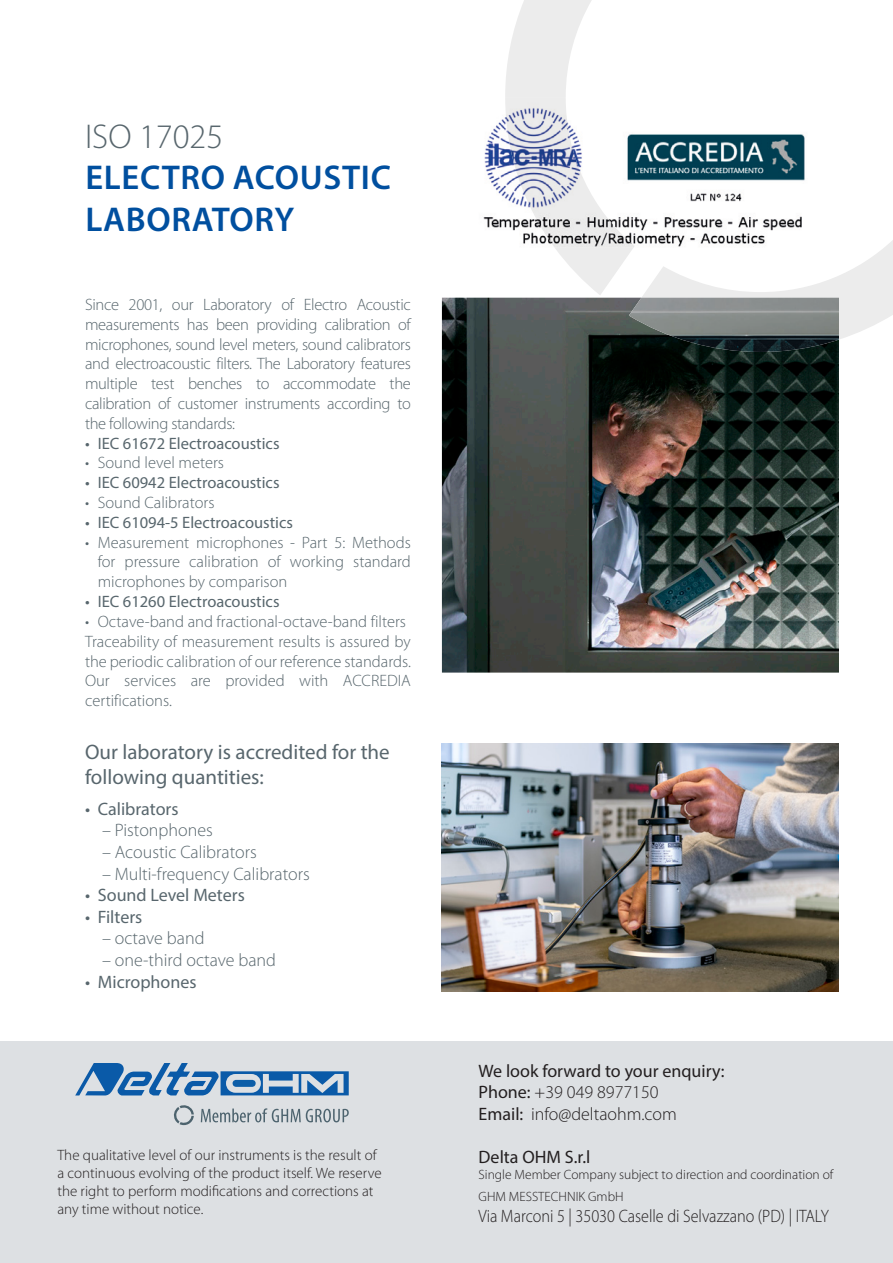
<style>
.page{position:relative;width:893px;height:1263px;background:#fff}
.page>*{position:absolute;margin:0;border:0;box-sizing:border-box;transform-origin:0 0}
.t1{font:600 34.5px/41.4px "Myriad Pro";letter-spacing:.02em;color:#004f9f}
.t2{font:300 34.5px "Myriad Pro";color:#58666d}
.t3{font:21px/25.2px "Myriad Pro";color:#58666d}
.t4{font:300 18px "Myriad Pro";color:#58666d}
.t5{font:18px/21.6px "Myriad Pro";color:#231f20}
.t6{font:18px "Myriad Pro";color:#58666d}
.t7{font:300 18px "Myriad Pro";color:#231f20;scale:.9 1}
.t8{font:300 16.5px/19.8px "Myriad Pro";color:#58666d;text-align:justify}
.t9{font:16.5px "Myriad Pro";color:#58666d}
.t10{font:300 15px/18px "Myriad Pro";color:#231f20}
.t11{font:300 13.5px/21.6px "Myriad Pro";color:#231f20}
.s1{font-weight:300}
</style>
<div class="page">
<div style="left:0;top:1042px;width:893px;height:221px;background:#dde0e3"></div>
<svg style="left:75px;top:1063px;width:274px;height:32px"></svg>
<svg style="left:201px;top:1108px;width:148px;height:14px"></svg>
<svg style="left:174px;top:1105px;width:20px;height:20px"></svg>
<img style="left:442px;top:298px;width:397px;height:375px">
<svg style="left:505px;top:0;width:128px;height:295px"></svg>
<svg style="left:641px;top:240px;width:252px;height:99px"></svg>
<img style="left:629px;top:298px;width:210px;height:54px">
<img style="left:442px;top:743px;width:397px;height:249px">
<img style="left:483px;top:117px;width:348px;height:131px">
<img style="left:505px;top:98px;width:130px;height:150px">
<h1 class="t2" style="left:85px;top:118px;width:140px">ISO 17025</h1>
<h1 class="t1" style="left:85px;top:156px;width:307px">ELECTRO ACOUSTIC<br>LABORATORY</h1>
<p class="t8" style="left:85px;top:295px;width:327px">Since 2001, our Laboratory of Electro Acoustic measurements has been providing calibration of microphones, sound level meters, sound calibrators and electroacoustic filters. The Laboratory features multiple test benches to accommodate the calibration of customer instruments according to the following standards:</p>
<p class="t9" style="left:85px;top:433px;width:196px">• IEC 61672 Electroacoustics</p>
<p class="t8" style="left:85px;top:453px;width:141px">• Sound level meters</p>
<p class="t9" style="left:85px;top:473px;width:196px">• IEC 60942 Electroacoustics</p>
<p class="t8" style="left:85px;top:493px;width:131px">• Sound Calibrators</p>
<p class="t9" style="left:85px;top:512px;width:210px">• IEC 61094-5 Electroacoustics</p>
<p class="t8" style="left:98px;top:532px;width:315px;text-indent:-13px">• Measurement microphones - Part 5: Methods for pressure calibration of working standard microphones by comparison</p>
<p class="t9" style="left:85px;top:591px;width:196px">• IEC 61260 Electroacoustics</p>
<p class="t8" style="left:85px;top:612px;width:327px;text-align:left">• Octave-band and fractional-octave-band filters Traceability of measurement results is assured by the periodic calibration of our reference standards.<br>Our services are provided with ACCREDIA certifications.</p>
<p class="t3" style="left:85px;top:739px;width:306px">Our laboratory is accredited for the following quantities:</p>
<p class="t6" style="left:85px;top:798px;width:95px">• Calibrators</p>
<p class="t4" style="left:102px;top:820px;width:112px">– Pistonphones</p>
<p class="t4" style="left:102px;top:842px;width:156px">– Acoustic Calibrators</p>
<p class="t4" style="left:102px;top:864px;width:209px">– Multi-frequency Calibrators</p>
<p class="t6" style="left:85px;top:884px;width:161px">• Sound Level Meters</p>
<p class="t6" style="left:85px;top:906px;width:59px">• Filters</p>
<p class="t4" style="left:102px;top:928px;width:104px">– octave band</p>
<p class="t4" style="left:102px;top:950px;width:176px">– one-third octave band</p>
<p class="t6" style="left:85px;top:970px;width:113px">• Microphones</p>
<p class="t10" style="left:57px;top:1146px;width:326px">The qualitative level of our instruments is the result of a continuous evolving of the product itself. We reserve the right to perform modifications and corrections at any time without notice.</p>
<p class="t5" style="left:479px;top:1059px;width:248px">We look forward to your enquiry:<br>Phone: <span class="s1">+39 049 8977150<br></span>Email: <span class="s1">info@deltaohm.com</span></p>
<p class="t5" style="left:479px;top:1146px;width:113px">Delta OHM S.r.l</p>
<p class="t11" style="left:479px;top:1164px;width:356px">Single Member Company subject to direction and coordination of<br>GHM MESSTECHNIK GmbH</p>
<p class="t7" style="left:479px;top:1206px;width:391px">Via Marconi 5 | 35030 Caselle di Selvazzano (PD) | ITALY</p>
</div>
